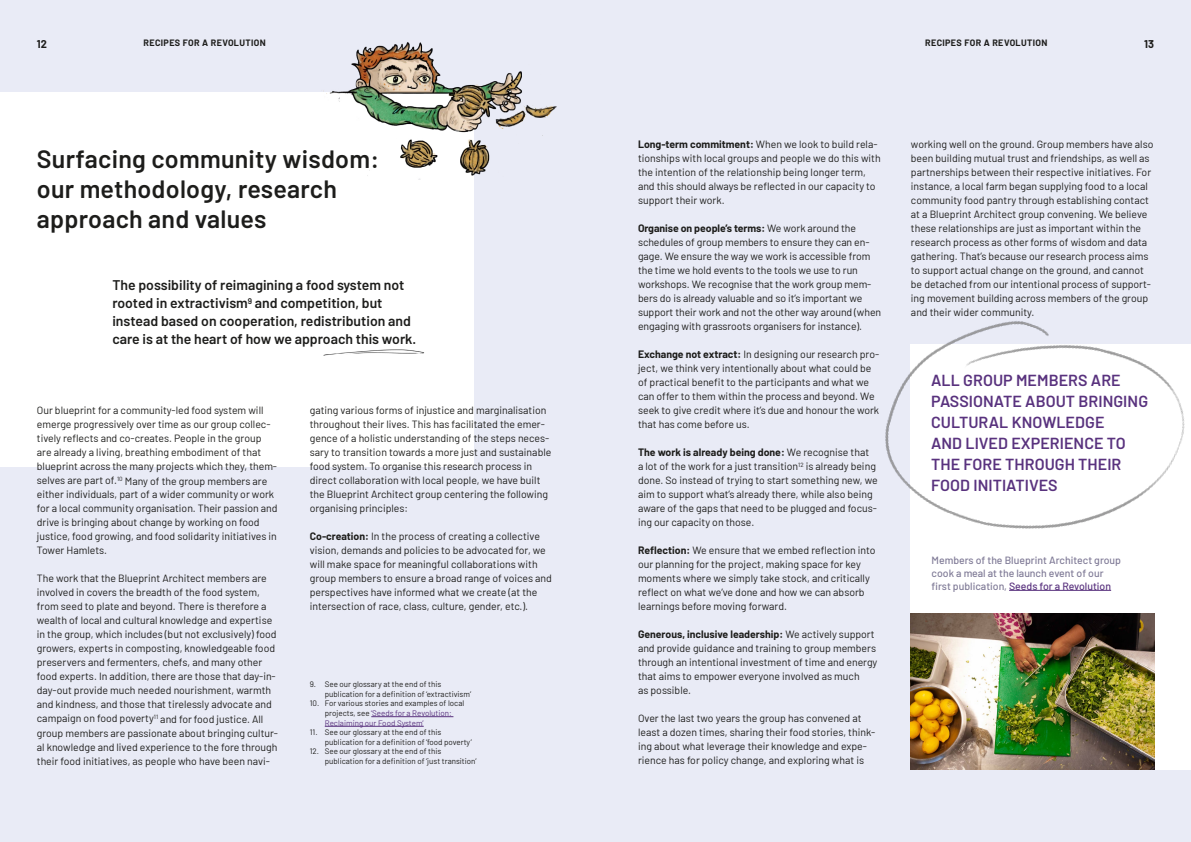
<style>
.page{position:relative;width:1191px;height:842px;background:#e9ebf6}
.page>*{position:absolute;margin:0;border:0;box-sizing:border-box;transform-origin:0 0}
.t1{font:600 25px/30px "Barlow";letter-spacing:.01em;color:#1d1d1b}
.t2{font:600 16px/21.1px "Barlow";letter-spacing:.005em;color:#59327e}
.t3{font:600 14px/18px "Barlow";color:#1d1d1b}
.t4{font:700 11px "Barlow";color:#1d1d1b}
.t5{font:10.5px/14px "Barlow";color:#1d1d1b}
.t6{font:500 10.5px/13px "Barlow";color:#807b97}
.t7{font:700 9px "Barlow";letter-spacing:.04em;color:#1d1d1b}
.t8{font:8px/9.6px "Barlow";color:#1d1d1b}
.s1{font-weight:700}
.s2{color:#59327e}
</style>
<div class="page">
<div style="left:0;top:92px;width:473px;height:374px;background:#fff"></div>
<div style="left:911px;top:344px;width:280px;height:426px;background:#fff"></div>
<img style="left:911px;top:614px;width:243px;height:156px">
<img style="left:885px;top:321px;width:300px;height:278px">
<hr style="left:371px;top:716px;width:82px;height:1px;background:#59327e">
<hr style="left:325px;top:726px;width:99px;height:1px;background:#59327e">
<hr style="left:1009px;top:590px;width:102px;height:1px;background:#59327e">
<img style="left:323px;top:349px;width:101px;height:7px">
<img style="left:323px;top:42px;width:234px;height:193px">
<p class="t4" style="left:37px;top:36px;width:12px">12</p>
<p class="t7" style="left:144px;top:36px;width:124px">RECIPES FOR A REVOLUTION</p>
<p class="t7" style="left:925px;top:36px;width:124px">RECIPES FOR A REVOLUTION</p>
<p class="t4" style="left:1144px;top:36px;width:11px">13</p>
<h1 class="t1" style="left:37px;top:142px;width:344px">Surfacing community wisdom: our methodology, research approach and values</h1>
<p class="t5" style="left:638px;top:136px;width:244px"><span class="s1">Long-term commitment:</span> When we look to build rela&shy;tionships with local groups and people we do this with the intention of the relationship being longer term, and this should always be reflected in our capacity to support their work.</p>
<p class="t5" style="left:638px;top:220px;width:245px"><span class="s1">Organise on people’s terms:</span> We work around the schedules of group members to ensure they can en&shy;gage. We ensure the way we work is accessible from the time we hold events to the tools we use to run workshops. We recognise that the work group mem&shy;bers do is already valuable and so it’s important we support their work and not the other way around (when engaging with grassroots organisers for instance).</p>
<p class="t5" style="left:638px;top:346px;width:243px"><span class="s1">Exchange not extract:</span> In designing our research pro&shy;ject, we think very intentionally about what could be of practical benefit to the participants and what we can offer to them within the process and beyond. We seek to give credit where it’s due and honour the work that has come before us.</p>
<p class="t5" style="left:638px;top:444px;width:241px"><span class="s1">The work is already being done:</span> We recognise that<br>a lot of the work for a just transition<sup>12</sup> is already being done. So instead of trying to start something new, we aim to support what’s already there, while also being aware of the gaps that need to be plugged and focus&shy;ing our capacity on those.</p>
<p class="t5" style="left:638px;top:542px;width:239px"><span class="s1">Reflection:</span> We ensure that we embed reflection into our planning for the project, making space for key moments where we simply take stock, and critically reflect on what we’ve done and how we can absorb learnings before moving forward.</p>
<p class="t5" style="left:638px;top:626px;width:241px"><span class="s1">Generous, inclusive leadership:</span> We actively support and provide guidance and training to group members through an intentional investment of time and energy that aims to empower everyone involved as much<br>as possible.</p>
<p class="t5" style="left:638px;top:710px;width:239px">Over the last two years the group has convened at least a dozen times, sharing their food stories, think&shy;ing about what leverage their knowledge and expe&shy;rience has for policy change, and exploring what is</p>
<h3 class="t3" style="left:112px;top:275px;width:305px">The possibility of reimagining a food system not rooted in extractivism<sup>9</sup> and competition, but instead based on cooperation, redistribution and care is at the heart of how we approach this work.</h3>
<p class="t5" style="left:310px;top:403px;width:243px">gating various forms of injustice and marginalisation throughout their lives. This has facilitated the emer&shy;gence of a holistic understanding of the steps neces&shy;sary to transition towards a more just and sustainable food system. To organise this research process in direct collaboration with local people, we have built the Blueprint Architect group centering the following organising principles:</p>
<p class="t5" style="left:310px;top:529px;width:244px"><span class="s1">Co-creation:</span> In the process of creating a collective vision, demands and policies to be advocated for, we will make space for meaningful collaborations with group members to ensure a broad range of voices and perspectives have informed what we create (at the intersection of race, class, culture, gender, etc.).</p>
<p class="t5" style="left:37px;top:403px;width:242px">Our blueprint for a community-led food system will emerge progressively over time as our group collec&shy;tively reflects and co-creates. People in the group are already a living, breathing embodiment of that blueprint across the many projects which they, them&shy;selves are part of.<sup>10</sup> Many of the group members are either individuals, part of a wider community or work for a local community organisation. Their passion and drive is bringing about change by working on food justice, food growing, and food solidarity initiatives in Tower Hamlets.</p>
<p class="t5" style="left:37px;top:571px;width:243px">The work that the Blueprint Architect members are involved in covers the breadth of the food system, from seed to plate and beyond. There is therefore a wealth of local and cultural knowledge and expertise in the group, which includes (but not exclusively) food growers, experts in composting, knowledgeable food preservers and fermenters, chefs, and many other food experts. In addition, there are those that day-in&shy;day-out provide much needed nourishment, warmth and kindness, and those that tirelessly advocate and campaign on food poverty<sup>11</sup> and for food justice. All group members are passionate about bringing cultur&shy;al knowledge and lived experience to the fore through their food initiatives, as people who have been navi-</p>
<p class="t8" style="left:325px;top:679px;width:148px;text-indent:-15px">9. See our glossary at the end of this publication for a definition of ‘extractivism’</p>
<p class="t8" style="left:325px;top:698px;width:141px;text-indent:-15px">10. For various stories and examples of local projects, see <span class="s2">‘Seeds for a Revolution:<br>Reclaiming our Food System’</span></p>
<p class="t8" style="left:325px;top:727px;width:149px;text-indent:-15px">11. See our glossary at the end of this publication for a definition of ‘food poverty’</p>
<p class="t8" style="left:325px;top:746px;width:153px;text-indent:-15px">12. See our glossary at the end of this publication for a definition of ‘just transition’</p>
<p class="t5" style="left:911px;top:136px;width:244px">working well on the ground. Group members have also been building mutual trust and friendships, as well as partnerships between their respective initiatives. For instance, a local farm began supplying food to a local community food pantry through establishing contact at a Blueprint Architect group convening. We believe these relationships are just as important within the research process as other forms of wisdom and data gathering. That’s because our research process aims to support actual change on the ground, and cannot be detached from our intentional process of support&shy;ing movement building across members of the group and their wider community.</p>
<h2 class="t2" style="left:931px;top:368px;width:218px">ALL GROUP MEMBERS ARE<br>PASSIONATE ABOUT BRINGING<br>CULTURAL KNOWLEDGE<br>AND LIVED EXPERIENCE TO<br>THE FORE THROUGH THEIR<br>FOOD INITIATIVES</h2>
<p class="t6" style="left:931px;top:552px;width:191px">Members of the Blueprint Architect group cook a meal at the launch event of our first publication, <span class="s2">Seeds for a Revolution</span></p>
</div>
